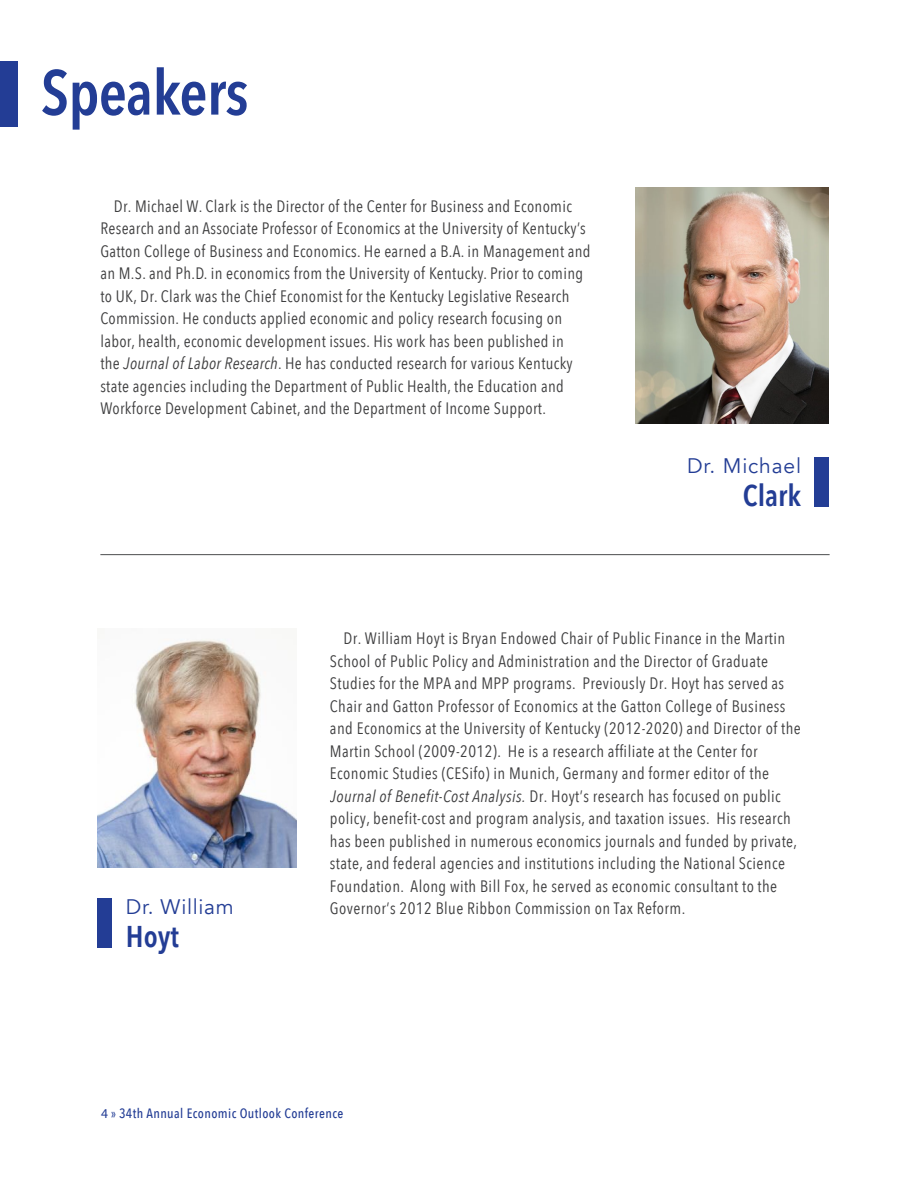
<style>
.page{position:relative;width:918px;height:1188px;background:#fff}
.page>*{position:absolute;margin:0;border:0;box-sizing:border-box;transform-origin:0 0}
.Agenda_header{font:600 62.55px "Avenir Next Condensed";letter-spacing:-.01em;color:#233d95}
.Speakers_Name{font:600 30px "Avenir Next Condensed";color:#233d95}
.Name_of_speaker{font:21px "Avenir";letter-spacing:.04em;color:#233d95}
.body_copy{font:16.5px/22.5px "Avenir Next Condensed";letter-spacing:.025em;color:#3e3e3f}
.t1{font:500 13.5px "Avenir Next Condensed";letter-spacing:.03em;color:#233d95}
.s1{font-style:italic}
.s2{font-family:"Myriad Pro";font-weight:400}
</style>
<div class="page">
<div style="left:0;top:61px;width:17px;height:66px;background:#233d95"></div>
<div style="left:97px;top:898px;width:15px;height:49px;background:#233d95"></div>
<hr style="left:100px;top:554px;width:730px;height:1px;background:#4b4c4d">
<div style="left:814px;top:457px;width:15px;height:49px;background:#233d95"></div>
<img style="left:636px;top:188px;width:193px;height:236px">
<img style="left:97px;top:639px;width:199px;height:228px">
<p class="Agenda_header" style="left:41px;top:39px;width:209px">Speakers</p>
<p class="body_copy" style="left:100px;top:194px;width:492px;text-indent:13px">Dr. Michael W. Clark is the Director of the Center for Business and Economic Research and an Associate Professor of Economics at the University of Kentucky’s Gatton College of Business and Economics. He earned a B.A. in Management and an M.S. and Ph.D. in economics from the University of Kentucky. Prior to coming to UK, Dr. Clark was the Chief Economist for the Kentucky Legislative Research Commission. He conducts applied economic and policy research focusing on labor, health, economic development issues. His work has been published in<br>the <span class="s1">Journal of Labor Research</span>. He has conducted research for various Kentucky state agencies including the Department of Public Health, the Education and Workforce Development Cabinet, and the Department of Income Support.</p>
<p class="Name_of_speaker" style="left:687px;top:453px;width:115px">Dr. Michael</p>
<p class="Speakers_Name" style="left:743px;top:470px;width:60px">Clark</p>
<p class="body_copy" style="left:330px;top:626px;width:472px;text-indent:13px">Dr. William Hoyt is Bryan Endowed Chair of Public Finance in the Martin School of Public Policy and Administration and the Director of Graduate Studies for the MPA and MPP programs. Previously Dr. Hoyt has served as Chair and Gatton Professor of Economics at the Gatton College of Business and Economics at the University of Kentucky (2012-2020) and Director of the Martin School (2009-2012). He is a research affiliate at the Center for Economic Studies (CESifo) in Munich, Germany and former editor of the <span class="s1">Journal of Benefit-Cost Analysis.</span> Dr. Hoyt’s research has focused on public policy, benefit-cost and program analysis, and taxation issues. His research has been published in numerous economics journals and funded by private, state, and federal agencies and institutions including the National Science Foundation. Along with Bill Fox, he served as economic consultant to the</p>
<p class="Name_of_speaker" style="left:126px;top:894px;width:109px">Dr. William</p>
<p class="body_copy" style="left:330px;top:896px;width:357px">Governor’s 2012 Blue Ribbon Commission on Tax Reform.</p>
<p class="Speakers_Name" style="left:126px;top:911px;width:55px">Hoyt</p>
<p class="t1" style="left:101px;top:1105px;width:244px"><span class="s2">4</span> » 34th Annual Economic Outlook Conference</p>
</div>
